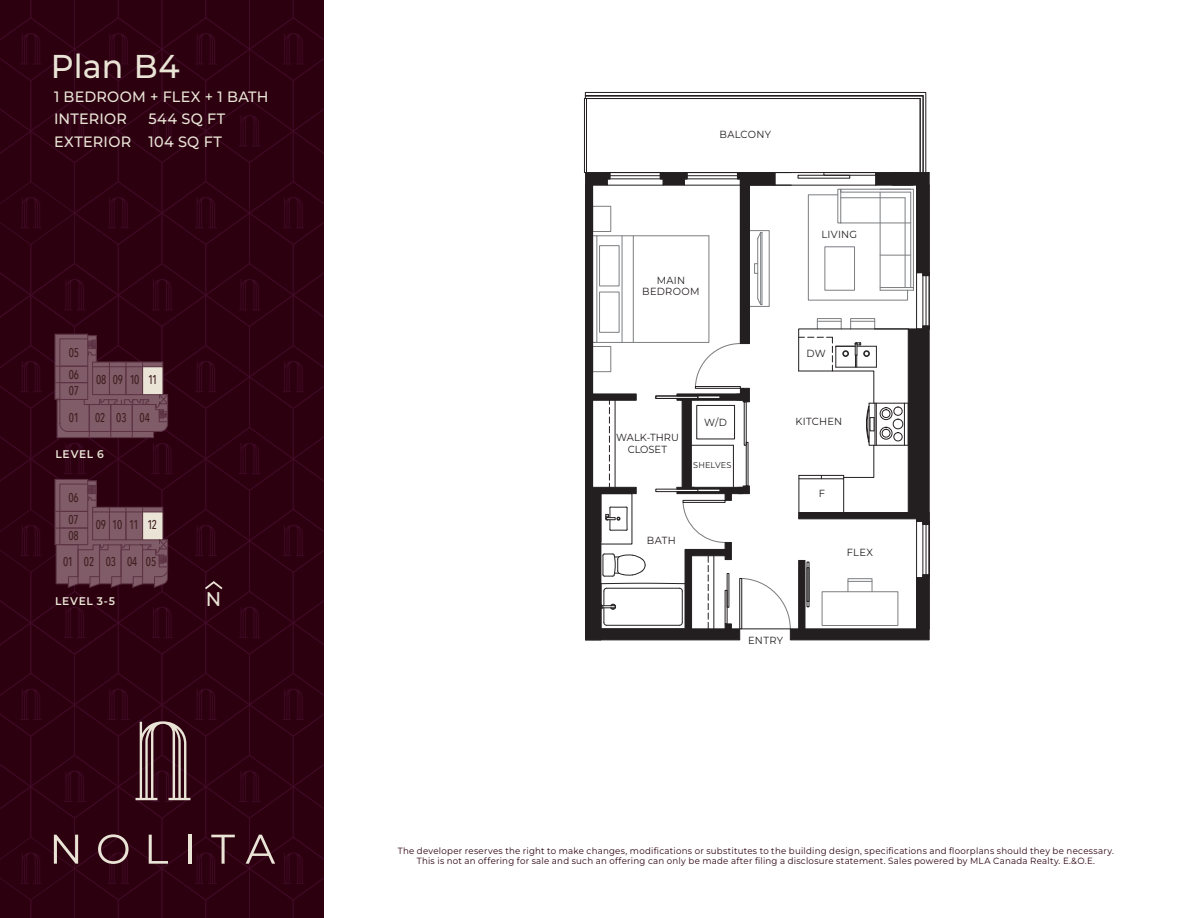
<style>
.page{position:relative;width:1188px;height:918px;background:#fff}
.page>*{position:absolute;margin:0;border:0;box-sizing:border-box;transform-origin:0 0}
.t1{font:500 33px "Montserrat";letter-spacing:.005em;color:#e9e4d5;scale:.96 1}
.t2{font:500 19.8px "Montserrat";color:#e9e4d5;scale:.96 1}
.t3{font:500 15px/22.5px "Montserrat";letter-spacing:.015em;color:#e9e4d5;scale:.96 1}
.t4{font:500 12.75px/26.2px "Avenir Next Condensed";letter-spacing:-.025em;color:#3f1d1e;scale:.85 1}
.t5{font:100 11.1px "Montserrat";letter-spacing:.065em;color:#e9e4d5;scale:.96 1}
.t6{font:100 10.35px/11.2px "Montserrat";letter-spacing:.025em;color:#231f20;text-align:center;scale:.96 1}
.t7{font:100 10.35px/11.2px "Montserrat";color:#231f20;text-align:center;scale:.96 1}
.t8{font:9px/10.5px "Montserrat";letter-spacing:.03em;color:#2c000f;text-align:center;scale:.96 1}
.t9{font:100 8.4px "Montserrat";letter-spacing:.015em;color:#231f20;scale:.96 1}
</style>
<div class="page">
<svg style="left:584px;top:92px;width:346px;height:548px"></svg>
<div style="left:746px;top:442px;width:2px;height:44px;border:1px solid #231f20"></div>
<svg style="left:0;top:0;width:324px;height:918px;background:#340817"></svg>
<h1 class="t1" style="left:51px;top:44px;width:136px">Plan B4</h1>
<h3 class="t3" style="left:54px;top:85px;width:225px">1 BEDROOM + FLEX + 1 BATH<br>INTERIOR</h3>
<h3 class="t3" style="left:54px;top:107px;width:180px;text-align:right">544 SQ FT<br>EXTERIOR 104 SQ FT</h3>
<h3 class="t4" style="left:69px;top:340px;width:14px">05</h3>
<h3 class="t4" style="left:69px;top:378px;width:13px">07<br>01</h3>
<h3 class="t4" style="left:69px;top:362px;width:14px">06</h3>
<h3 class="t4" style="left:96px;top:367px;width:73px">08 09 10 11</h3>
<h3 class="t4" style="left:95px;top:404px;width:66px">02 03 04</h3>
<p class="t5" style="left:56px;top:446px;width:52px">LEVEL 6</p>
<h3 class="t4" style="left:68px;top:484px;width:14px">06</h3>
<h3 class="t4" style="left:63px;top:522px;width:111px;text-indent:5px">08<br>01 02 03 04 05</h3>
<h3 class="t4" style="left:69px;top:506px;width:13px">07</h3>
<h3 class="t4" style="left:96px;top:512px;width:74px">09 10 11 12</h3>
<p class="t5" style="left:55px;top:594px;width:64px">LEVEL 3-5</p>
<h2 class="t2" style="left:206px;top:586px;width:18px">N</h2>
<p class="t6" style="left:719px;top:129px;width:55px">BALCONY</p>
<p class="t6" style="left:642px;top:274px;width:61px">MAIN<br>BEDROOM</p>
<p class="t6" style="left:821px;top:229px;width:39px">LIVING</p>
<p class="t6" style="left:807px;top:347px;width:22px">DW</p>
<p class="t7" style="left:616px;top:432px;width:67px">WALK-THRU<br>CLOSET</p>
<p class="t6" style="left:647px;top:534px;width:32px">BATH</p>
<p class="t6" style="left:704px;top:416px;width:25px">W/D</p>
<p class="t6" style="left:796px;top:416px;width:50px">KITCHEN</p>
<p class="t9" style="left:693px;top:459px;width:41px">SHELVES</p>
<p class="t6" style="left:819px;top:487px;width:8px">F</p>
<p class="t6" style="left:847px;top:546px;width:29px">FLEX</p>
<p class="t6" style="left:748px;top:634px;width:38px">ENTRY</p>
<p class="t8" style="left:398px;top:845px;width:748px">The developer reserves the right to make changes, modifications or substitutes to the building design, specifications and floorplans should they be necessary.<br>This is not an offering for sale and such an offering can only be made after filing a disclosure statement. Sales powered by MLA Canada Realty. E.&amp;O.E.</p>
</div>
